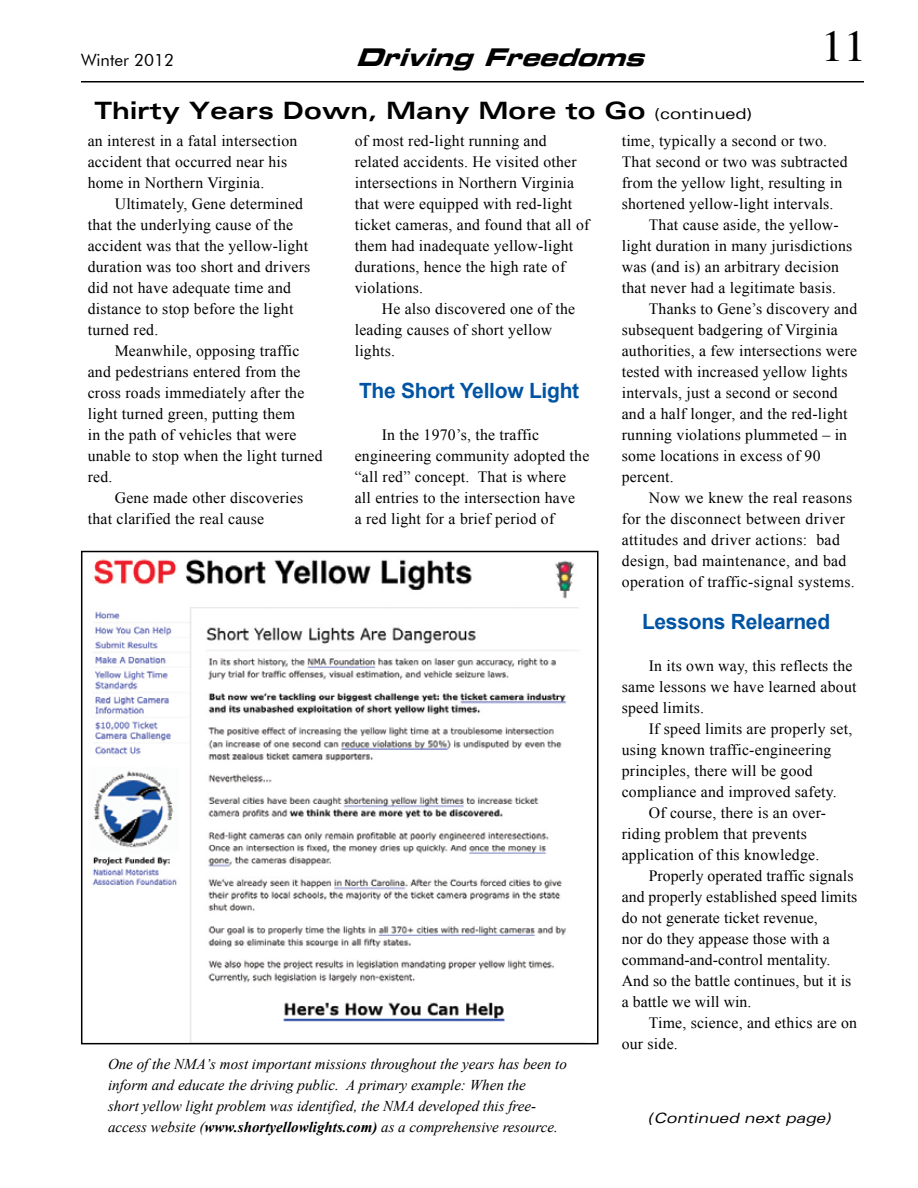
<style>
.page{position:relative;width:918px;height:1188px;background:#fff}
.page>*{position:absolute;margin:0;border:0;box-sizing:border-box;transform-origin:0 0}
.t1{font:45px "Times";color:#000}
.t2{font:700 expanded 24px "Univers";color:#000}
.t3{font:italic 24px "Eurostile Bold Extended Two";color:#000}
.t4{font:700 21px "Arial";letter-spacing:-.015em;color:#0054a4}
.t5{font:16.95px "Futura BT";color:#000}
.t6{font:15.75px/21px "Times New Roman";letter-spacing:.015em;color:#000}
.t7{font:italic 15px/21px "Times New Roman";color:#000}
.t8{font:italic expanded 14.25px "Univers";color:#000}
.s1{font-weight:400;font-size:15px}
.s2{font-weight:700}
</style>
<div class="page">
<img style="left:92px;top:558px;width:487px;height:483px">
<div style="left:81px;top:551px;width:517px;height:493px;border:2px solid #000"></div>
<hr style="left:81px;top:81px;width:783px;height:1px;background:#000">
<p class="t5" style="left:81px;top:50px;width:95px">Winter 2012</p>
<h2 class="t3" style="left:355px;top:40px;width:302px">DrivingFreedoms</h2>
<h2 class="t2" style="left:94px;top:97px;width:659px">Thirty Years Down, Many More to Go <span class="s1">(continued)</span></h2>
<h1 class="t1" style="left:821px;top:21px;width:46px">11</h1>
<p class="t6" style="left:88px;top:129px;width:211px">an interest in a fatal intersection accident that occurred near his home in Northern Virginia.</p>
<p class="t6" style="left:88px;top:192px;width:224px;text-indent:27px">Ultimately, Gene determined that the underlying cause of the accident was that the yellow-light duration was too short and drivers did not have adequate time and distance to stop before the light turned red.</p>
<p class="t6" style="left:88px;top:339px;width:236px;text-indent:27px">Meanwhile, opposing traffic and pedestrians entered from the cross roads immediately after the light turned green, putting them<br>in the path of vehicles that were unable to stop when the light turned red.</p>
<p class="t6" style="left:88px;top:486px;width:217px;text-indent:27px">Gene made other discoveries that clarified the real cause</p>
<p class="t6" style="left:355px;top:129px;width:236px">of most red-light running and related accidents. He visited other intersections in Northern Virginia that were equipped with red-light ticket cameras, and found that all of them had inadequate yellow-light durations, hence the high rate of violations.</p>
<p class="t6" style="left:355px;top:297px;width:222px;text-indent:27px">He also discovered one of the leading causes of short yellow lights.</p>
<h3 class="t4" style="left:359px;top:376px;width:222px">The Short Yellow Light</h3>
<p class="t6" style="left:355px;top:423px;width:236px;text-indent:27px">In the 1970’s, the traffic engineering community adopted the “all red” concept. That is where<br>all entries to the intersection have<br>a red light for a brief period of</p>
<p class="t7" style="left:108px;top:1053px;width:460px">One of the NMA’s most important missions throughout the years has been to inform and educate the driving public. A primary example: When the<br>short yellow light problem was identified, the NMA developed this free&shy;access website (<span class="s2">www.shortyellowlights.com)</span> as a comprehensive resource.</p>
<p class="t6" style="left:622px;top:129px;width:207px">time, typically a second or two.</p>
<p class="t6" style="left:622px;top:150px;width:227px">That second or two was subtracted</p>
<p class="t6" style="left:622px;top:171px;width:222px">from the yellow light, resulting in</p>
<p class="t6" style="left:622px;top:192px;width:213px">shortened yellow-light intervals.</p>
<p class="t6" style="left:649px;top:213px;width:191px">That cause aside, the yellow-</p>
<p class="t6" style="left:622px;top:234px;width:232px">light duration in many jurisdictions</p>
<p class="t6" style="left:622px;top:255px;width:219px">was (and is) an arbitrary decision</p>
<p class="t6" style="left:622px;top:276px;width:216px">that never had a legitimate basis.</p>
<p class="t6" style="left:649px;top:297px;width:210px">Thanks to Gene’s discovery and</p>
<p class="t6" style="left:622px;top:318px;width:218px">subsequent badgering of Virginia</p>
<p class="t6" style="left:622px;top:339px;width:237px">authorities, a few intersections were</p>
<p class="t6" style="left:622px;top:360px;width:227px">tested with increased yellow lights</p>
<p class="t6" style="left:622px;top:381px;width:218px">intervals, just a second or second</p>
<p class="t6" style="left:622px;top:402px;width:227px">and a half longer, and the red-light</p>
<p class="t6" style="left:622px;top:423px;width:227px">running violations plummeted – in</p>
<p class="t6" style="left:622px;top:444px;width:200px">some locations in excess of 90</p>
<p class="t6" style="left:622px;top:465px;width:53px">percent.</p>
<p class="t6" style="left:649px;top:486px;width:205px">Now we knew the real reasons</p>
<p class="t6" style="left:622px;top:507px;width:225px">for the disconnect between driver</p>
<p class="t6" style="left:622px;top:528px;width:220px">attitudes and driver actions: bad</p>
<p class="t6" style="left:622px;top:549px;width:226px">design, bad maintenance, and bad</p>
<p class="t6" style="left:622px;top:570px;width:235px">operation of traffic-signal systems.</p>
<h3 class="t4" style="left:642px;top:607px;width:190px">Lessons Relearned</h3>
<p class="t6" style="left:622px;top:654px;width:236px;text-indent:27px">In its own way, this reflects the same lessons we have learned about speed limits.</p>
<p class="t6" style="left:649px;top:717px;width:205px">If speed limits are properly set,</p>
<p class="t6" style="left:622px;top:738px;width:211px">using known traffic-engineering</p>
<p class="t6" style="left:622px;top:759px;width:193px">principles, there will be good</p>
<p class="t6" style="left:622px;top:780px;width:217px">compliance and improved safety.</p>
<p class="t6" style="left:649px;top:801px;width:179px">Of course, there is an over-</p>
<p class="t6" style="left:622px;top:822px;width:187px">riding problem that prevents</p>
<p class="t6" style="left:622px;top:843px;width:199px">application of this knowledge.</p>
<p class="t6" style="left:649px;top:864px;width:206px">Properly operated traffic signals</p>
<p class="t6" style="left:622px;top:885px;width:237px">and properly established speed limits</p>
<p class="t6" style="left:622px;top:906px;width:198px">do not generate ticket revenue,</p>
<p class="t6" style="left:622px;top:927px;width:210px">nor do they appease those with a</p>
<p class="t6" style="left:622px;top:948px;width:210px">command-and-control mentality.</p>
<p class="t6" style="left:622px;top:969px;width:231px">And so the battle continues, but it is</p>
<p class="t6" style="left:622px;top:990px;width:131px">a battle we will win.</p>
<p class="t6" style="left:649px;top:1011px;width:210px">Time, science, and ethics are on</p>
<p class="t6" style="left:622px;top:1032px;width:58px">our side.</p>
<p class="t8" style="left:648px;top:1109px;width:184px">(Continued next page)</p>
</div>
